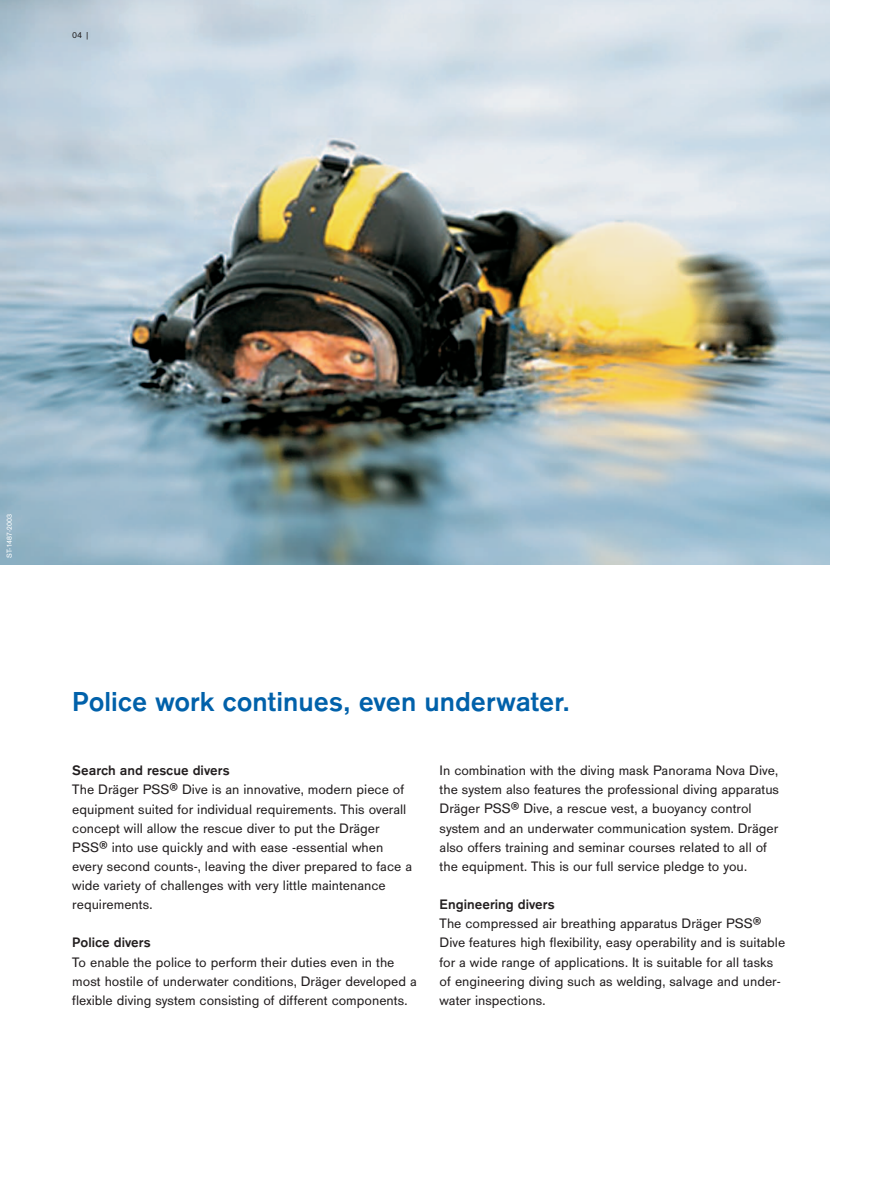
<style>
.page{position:relative;width:893px;height:1191px;background:#fff}
.page>*{position:absolute;margin:0;border:0;box-sizing:border-box;transform-origin:0 0}
.t1{font:700 28.5px "Draeger San";color:#0161aa}
.t2{font:14.25px/19.2px "Draeger San";color:#231f20}
.t3{font:700 14.25px "Draeger San";color:#231f20}
.t4{font:9px "Draeger San Tab";color:#231f20}
.t5{font:7.5px "Draeger San";letter-spacing:.025em;color:#fff}
</style>
<div class="page">
<img style="left:0;top:0;width:829px;height:564px">
<p class="t4" style="left:72px;top:32px;width:19px">04 |</p>
<p class="t5" style="left:7px;top:558px;width:46px;rotate:-90deg">ST-1487-2003</p>
<h1 class="t1" style="left:72px;top:691px;width:499px">Police work continues, even underwater.</h1>
<p class="t3" style="left:72px;top:765px;width:159px">Search and rescue divers</p>
<p class="t2" style="left:72px;top:781px;width:341px">The Dräger PSS® Dive is an innovative, modern piece of equipment suited for individual requirements. This overall concept will allow the rescue diver to put the Dräger PSS® into use quickly and with ease -essential when every second counts-, leaving the diver prepared to face a wide variety of challenges with very little maintenance requirements.</p>
<p class="t3" style="left:72px;top:938px;width:80px">Police divers</p>
<p class="t2" style="left:72px;top:953px;width:346px">To enable the police to perform their duties even in the most hostile of underwater conditions, Dräger developed a flexible diving system consisting of different components.</p>
<p class="t2" style="left:440px;top:762px;width:341px">In combination with the diving mask Panorama Nova Dive, the system also features the professional diving apparatus Dräger PSS® Dive, a rescue vest, a buoyancy control system and an underwater communication system. Dräger also offers training and seminar courses related to all of the equipment. This is our full service pledge to you.</p>
<p class="t3" style="left:440px;top:899px;width:117px">Engineering divers</p>
<p class="t2" style="left:440px;top:915px;width:347px">The compressed air breathing apparatus Dräger PSS® Dive features high flexibility, easy operability and is suitable for a wide range of applications. It is suitable for all tasks of engineering diving such as welding, salvage and under&shy;water inspections.</p>
</div>
